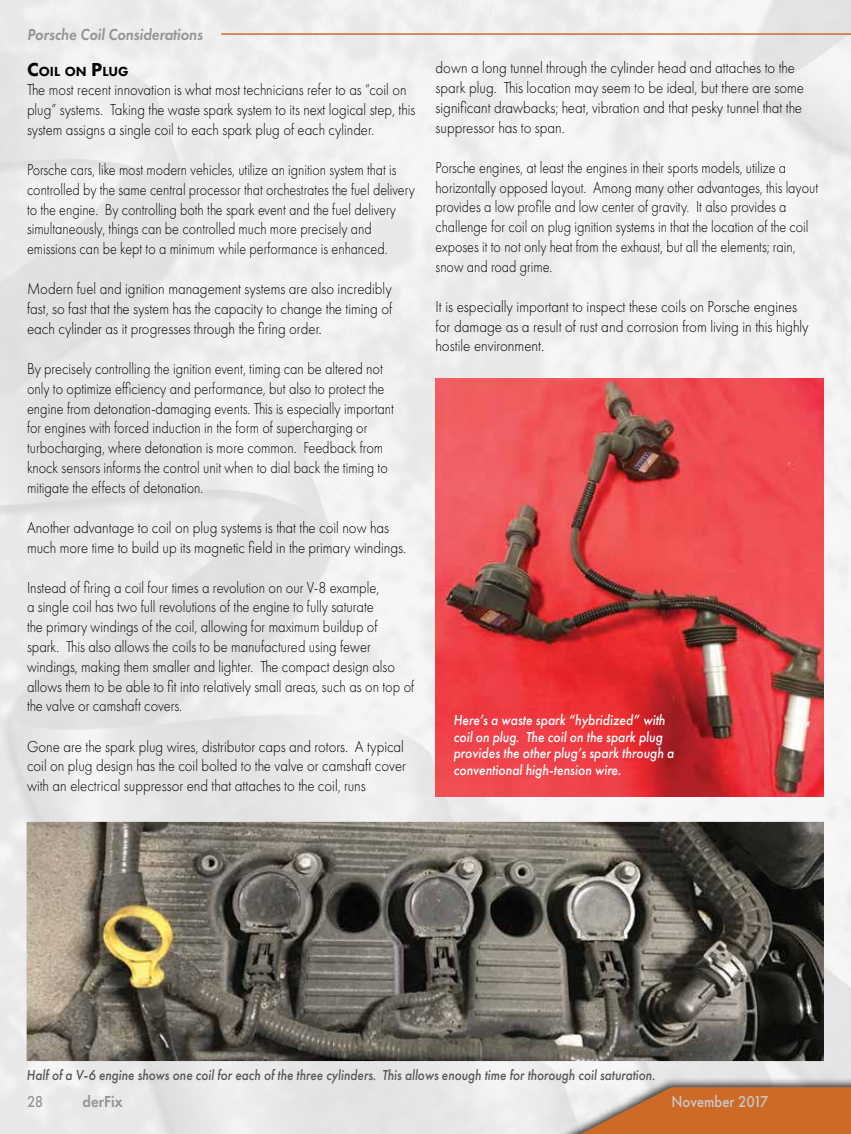
<style>
.page{position:relative;width:851px;height:1134px;background:#fff}
.page>*{position:absolute;margin:0;border:0;box-sizing:border-box;transform-origin:0 0}
.t1{font:300 16.5px/19.8px "Futura PT";color:#000;scale:.9 1}
.t2{font:300 16.5px/19.8px "Futura PT";color:#000;scale:.86 1}
.t3{font:300 16.5px/19.8px "Futura PT";color:#000;scale:.87 1}
.t4{font:300 16.5px/19.8px "Futura PT";color:#000;scale:.88 1}
.t5{font:300 16.5px/19.8px "Futura PT";color:#000;scale:.89 1}
.t6{font:300 16.5px/19.8px "Futura PT";color:#000;scale:.91 1}
.t7{font:italic 600 16.5px "Futura PT";color:#939598;scale:.9 1}
.t8{font:500 16.5px "Futura PT";color:#c7c8ca;scale:.9 1}
.t9{font:600 16.5px "Futura PT";color:#939598;scale:.9 1}
.t10{font:500 16.5px "Futura PT";color:#939598;scale:.9 1}
.t11{font:italic 500 15px/16.5px "Futura PT";color:#fff;scale:.9 1}
.t12{font:italic 500 15px "Futura PT";color:#58595b;scale:.88 1}
.t13{font:800 13.65px "Futura PT";color:#000}
.s1{font-size:19.5px}
</style>
<div class="page">
<div style="left:512px;top:1076px;width:338px;height:58px;background:#000;opacity:.75"></div>
<svg style="left:580px;top:1087px;width:270px;height:47px;background:#ce7b45"></svg>
<img style="left:435px;top:378px;width:389px;height:419px">
<hr style="left:221px;top:33px;width:629px;height:2px;background:#ce6a28">
<img style="left:27px;top:822px;width:797px;height:239px">
<p class="t7" style="left:27px;top:23px;width:197px">Porsche Coil Considerations</p>
<p class="t13" style="left:27px;top:63px;width:103px"><span class="s1">C</span>OIL ON <span class="s1">P</span>LUG</p>
<p class="t5" style="left:27px;top:80px;width:438px">The most recent innovation is what most technicians refer to as “coil on plug” systems. Taking the waste spark system to its next logical step, this system assigns a single coil to each spark plug of each cylinder.</p>
<p class="t2" style="left:27px;top:160px;width:452px">Porsche cars, like most modern vehicles, utilize an ignition system that is controlled by the same central processor that orchestrates the fuel delivery to the engine. By controlling both the spark event and the fuel delivery simultaneously, things can be controlled much more precisely and emissions can be kept to a minimum while performance is enhanced.</p>
<p class="t1" style="left:27px;top:279px;width:407px;text-align:justify">Modern fuel and ignition management systems are also incredibly fast, so fast that the system has the capacity to change the timing of each cylinder as it progresses through the firing order.</p>
<p class="t3" style="left:27px;top:359px;width:423px">By precisely controlling the ignition event, timing can be altered not only to optimize efficiency and performance, but also to protect the engine from detonation-damaging events. This is especially important for engines with forced induction in the form of supercharging or turbocharging, where detonation is more common. Feedback from knock sensors informs the control unit when to dial back the timing to mitigate the effects of detonation.</p>
<p class="t1" style="left:27px;top:518px;width:422px">Another advantage to coil on plug systems is that the coil now has much more time to build up its magnetic field in the primary windings.</p>
<p class="t4" style="left:27px;top:577px;width:441px">Instead of firing a coil four times a revolution on our V-8 example,<br>a single coil has two full revolutions of the engine to fully saturate<br>the primary windings of the coil, allowing for maximum buildup of<br>spark. This also allows the coils to be manufactured using fewer windings, making them smaller and lighter. The compact design also allows them to be able to fit into relatively small areas, such as on top of the valve or camshaft covers.</p>
<p class="t1" style="left:27px;top:736px;width:422px">Gone are the spark plug wires, distributor caps and rotors. A typical coil on plug design has the coil bolted to the valve or camshaft cover with an electrical suppressor end that attaches to the coil, runs</p>
<p class="t1" style="left:435px;top:58px;width:411px">down a long tunnel through the cylinder head and attaches to the spark plug. This location may seem to be ideal, but there are some significant drawbacks; heat, vibration and that pesky tunnel that the suppressor has to span.</p>
<p class="t2" style="left:435px;top:158px;width:446px">Porsche engines, at least the engines in their sports models, utilize a horizontally opposed layout. Among many other advantages, this layout provides a low profile and low center of gravity. It also provides a challenge for coil on plug ignition systems in that the location of the coil exposes it to not only heat from the exhaust, but all the elements; rain, snow and road grime.</p>
<p class="t6" style="left:435px;top:297px;width:411px">It is especially important to inspect these coils on Porsche engines for damage as a result of rust and corrosion from living in this highly hostile environment.</p>
<p class="t11" style="left:453px;top:712px;width:246px">Here’s a waste spark “hybridized” with coil on plug. The coil on the spark plug provides the other plug’s spark through a conventional high-tension wire.</p>
<p class="t12" style="left:27px;top:1066px;width:715px">Half of a V-6 engine shows one coil for each of the three cylinders. This allows enough time for thorough coil saturation.</p>
<p class="t10" style="left:27px;top:1092px;width:20px">28</p>
<p class="t9" style="left:82px;top:1091px;width:46px">derFix</p>
<p class="t8" style="left:671px;top:1092px;width:109px">November 2017</p>
</div>
